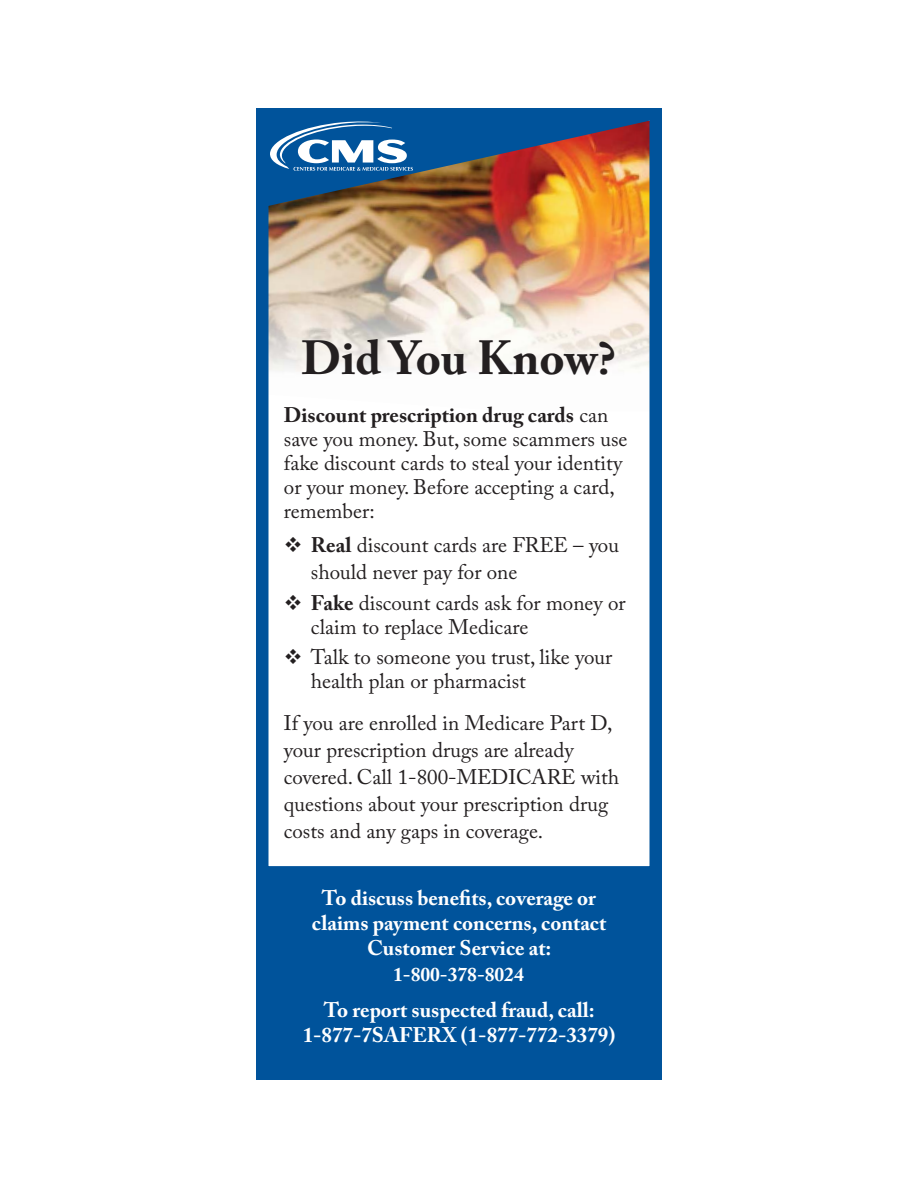
<style>
.page{position:relative;width:918px;height:1188px;background:#fff}
.page>*{position:absolute;margin:0;border:0;box-sizing:border-box;transform-origin:0 0}
.t1{font:700 47.55px "Adobe Caslon Pro";color:#231f20}
.t2{font:21px/24px "Adobe Caslon Pro";color:#231f20}
.t3{font:700 21px/25.2px "Adobe Caslon Pro";color:#fff;text-align:center}
.t4{font:700 19.5px "Adobe Caslon Pro";color:#fff}
.s1{font-weight:700}
</style>
<div class="page">
<div style="left:256px;top:889px;width:406px;height:191px;background:#00539b"></div>
<svg style="left:256px;top:108px;width:406px;height:781px"></svg>
<img style="left:267px;top:108px;width:389px;height:98px">
<svg style="left:286px;top:537px;width:15px;height:15px"></svg>
<svg style="left:286px;top:594px;width:15px;height:16px"></svg>
<svg style="left:286px;top:649px;width:15px;height:15px"></svg>
<h1 class="t1" style="left:301px;top:339px;width:316px">Did You Know?</h1>
<p class="t2" style="left:284px;top:406px;width:345px"><span class="s1">Discount prescription drug cards</span> can save you money. But, some scammers use fake discount cards to steal your identity or your money. Before accepting a card, remember:</p>
<p class="t2" style="left:311px;top:534px;width:310px;line-height:27px"><span class="s1">Real</span> discount cards are FREE – you should never pay for one</p>
<p class="t2" style="left:311px;top:593px;width:316px"><span class="s1">Fake</span> discount cards ask for money or claim to replace Medicare</p>
<p class="t2" style="left:311px;top:648px;width:303px">Talk to someone you trust, like your health plan or pharmacist</p>
<p class="t2" style="left:284px;top:712px;width:337px;line-height:27px">If you are enrolled in Medicare Part D, your prescription drugs are already covered. Call 1-800-MEDICARE with questions about your prescription drug costs and any gaps in coverage.</p>
<p class="t3" style="left:312px;top:888px;width:296px">To discuss benefits, coverage or claims payment concerns, contact<br>Customer Service at:</p>
<p class="t4" style="left:393px;top:967px;width:132px">1-800-378-8024</p>
<p class="t3" style="left:303px;top:1000px;width:314px">To report suspected fraud, call:<br>1-877-7SAFERX (1-877-772-3379)</p>
</div>
